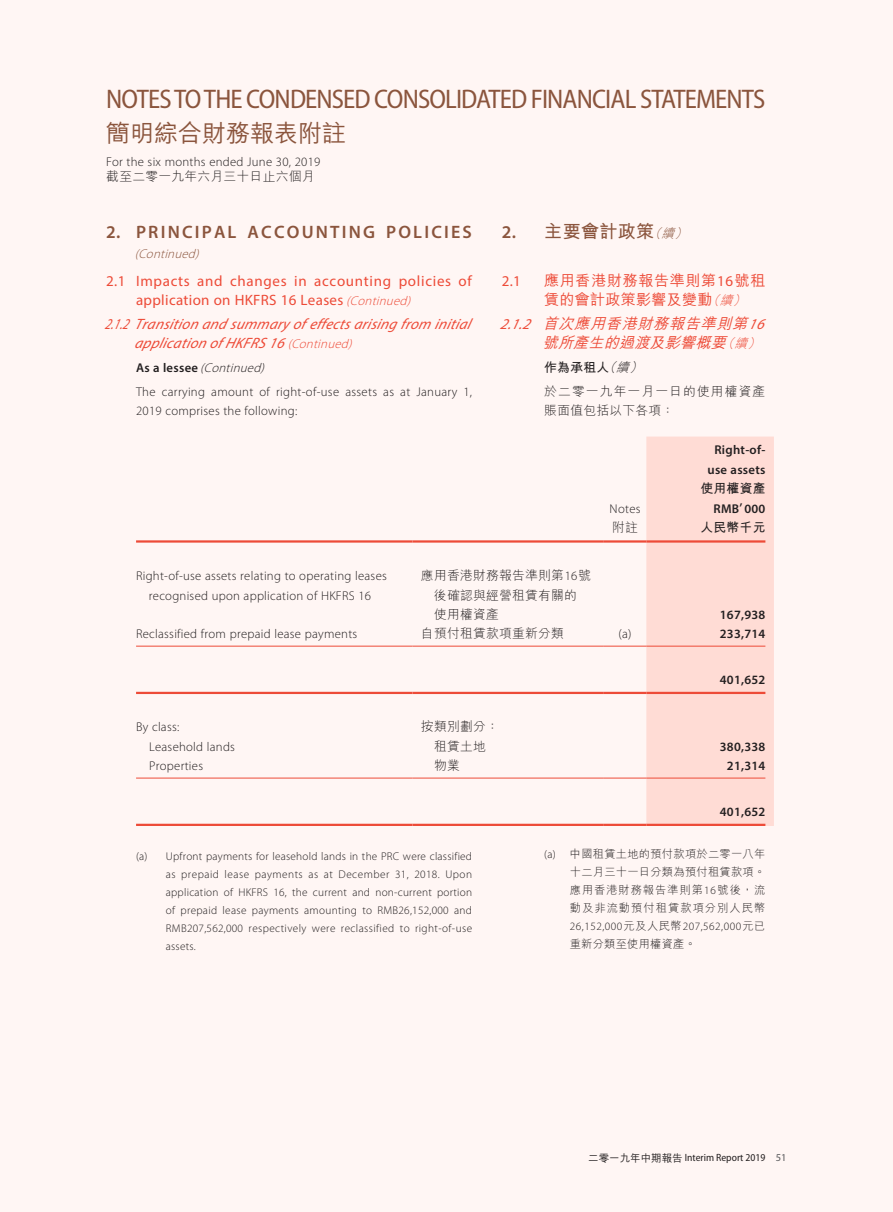
<style>
.page{position:relative;width:893px;height:1212px;background:#fff6f4}
.page>*{position:absolute;margin:0;border:0;box-sizing:border-box;transform-origin:0 0}
.t1{font:semi-condensed 27px "Myriad Pro";letter-spacing:-.03em;color:#8b553d}
.t2{font:500 24px "M Hei HK";color:#8b553d}
.t3{font:600 18px "Myriad Pro";letter-spacing:.12em;color:#8b553d}
.t4{font:700 18px "M Hei HK";letter-spacing:.02em;color:#8b553d}
.t5{font:italic 15px/19.5px "Myriad Pro";letter-spacing:.02em;color:#ed4b38;scale:.8 1}
.t6{font:15px/19.5px "Myriad Pro";letter-spacing:.045em;color:#ed4b38}
.t7{font:italic 500 15px/19.5px "M Hei HK";color:#ed4b38;text-align:right}
.t8{font:500 15px/19.5px "M Hei HK";letter-spacing:.045em;color:#ed4b38}
.t9{font:300 12.75px/23.7px "Myriad Pro";letter-spacing:.02em;color:#231f20}
.t10{font:300 12.75px/19.5px "M Hei HK";letter-spacing:.02em;color:#231f20}
.t11{font:600 12.75px/19.5px "Myriad Pro";letter-spacing:.02em;color:#231f20;text-align:center}
.t12{font:300 12.75px/23.7px "M Hei HK";letter-spacing:.09em;color:#231f20}
.t13{font:italic 300 12.75px "Myriad Pro";color:#8b553d}
.t14{font:700 12.75px "M Hei HK";letter-spacing:.02em;color:#231f20}
.t15{font:300 11.25px/18px "Myriad Pro";letter-spacing:.035em;color:#231f20;text-align:justify}
.t16{font:300 11.25px/18px "M Hei HK";letter-spacing:.085em;color:#231f20;text-align:justify}
.t17{font:300 11.25px "M Hei HK";letter-spacing:.02em;color:#231f20}
.t18{font:semi-condensed 10.5px "Myriad Pro";color:#231f20}
.s1{font-weight:300;font-style:italic;font-size:12.75px}
.s2{font-weight:300;font-size:12.75px}
.s3{font-weight:600}
.s4{font-style:italic}
.s5{font-family:"Myriad Pro";font-weight:600}
.s6{font-family:"Myriad Pro";font-weight:400}
.s7{font-weight:700}
.s8{font-family:"Myriad Pro"}
.s9{font-family:"M Hei HK"}
.s10{font-family:"M Hei HK";font-weight:500;font-stretch:normal}
.s11{font-stretch:normal;color:#57585a}
</style>
<div class="page">
<div style="left:646px;top:437px;width:128px;height:389px;background:#ffdcd5"></div>
<hr style="left:136px;top:540px;width:276px;height:3px;background:#ed4b38">
<hr style="left:412px;top:540px;width:192px;height:3px;background:#ed4b38">
<hr style="left:604px;top:540px;width:42px;height:3px;background:#ed4b38">
<hr style="left:646px;top:540px;width:119px;height:3px;background:#ed4b38">
<hr style="left:136px;top:646px;width:276px;height:1px;background:#ed4b38">
<hr style="left:412px;top:646px;width:192px;height:1px;background:#ed4b38">
<hr style="left:604px;top:646px;width:42px;height:1px;background:#ed4b38">
<hr style="left:646px;top:646px;width:119px;height:1px;background:#ed4b38">
<hr style="left:136px;top:692px;width:276px;height:2px;background:#ed4b38">
<hr style="left:412px;top:692px;width:192px;height:2px;background:#ed4b38">
<hr style="left:604px;top:692px;width:42px;height:2px;background:#ed4b38">
<hr style="left:646px;top:692px;width:119px;height:2px;background:#ed4b38">
<hr style="left:136px;top:778px;width:276px;height:1px;background:#ed4b38">
<hr style="left:412px;top:778px;width:192px;height:1px;background:#ed4b38">
<hr style="left:604px;top:778px;width:42px;height:1px;background:#ed4b38">
<hr style="left:646px;top:778px;width:119px;height:1px;background:#ed4b38">
<hr style="left:136px;top:824px;width:276px;height:2px;background:#ed4b38">
<hr style="left:412px;top:824px;width:192px;height:2px;background:#ed4b38">
<hr style="left:604px;top:824px;width:42px;height:2px;background:#ed4b38">
<hr style="left:646px;top:824px;width:119px;height:2px;background:#ed4b38">
<h1 class="t1" style="left:106px;top:84px;width:660px">NOTES TO THE CONDENSED CONSOLIDATED FINANCIAL STATEMENTS</h1>
<h2 class="t2" style="left:106px;top:116px;width:241px">簡明綜合財務報表附註</h2>
<p class="t9" style="left:106px;top:150px;width:216px">For the six months ended June 30, 2019</p>
<p class="t10" style="left:106px;top:166px;width:210px">截至二零一九年六月三十日止六個月</p>
<h3 class="t3" style="left:106px;top:221px;width:367px">2. PRINCIPAL ACCOUNTING POLICIES</h3>
<p class="t13" style="left:135px;top:246px;width:69px">(Continued)</p>
<h3 class="t6" style="left:136px;top:271px;width:337px;text-indent:-30px">2.1 Impacts and changes in accounting policies of application on HKFRS 16 Leases <span class="s1">(Continued)</span></h3>
<h3 class="t5" style="left:135px;top:314px;width:427px;text-indent:-30px">2.1.2 Transitionandsummary of effectsarisingfrom initial app licationof HKFRS16<span class="s2">(Continued)</span></h3>
<p class="t9" style="left:136px;top:356px;width:338px"><span class="s3">A s a l e s s e e</span> <span class="s4">(Continued)<br></span>The carrying amount of right-of-use assets as at January 1,</p>
<p class="t9" style="left:136px;top:400px;width:163px">2019 comprises the following:</p>
<h3 class="t4" style="left:502px;top:218px;width:192px"><span class="s5">2.</span> 主要會計政策<span class="s1">（續）</span></h3>
<h3 class="t6" style="left:502px;top:271px;width:21px">2.1</h3>
<h3 class="t8" style="left:544px;top:269px;width:223px">應用香港財務報告準則第<span class="s6">16</span>號租賃的會計政策影響及變動<span class="s1">（續）</span></h3>
<h3 class="t7" style="left:500px;top:313px;width:270px"><span class="s6">2.1.2</span> 首次應用香港財務報告準則第<span class="s6">16</span>號所產生的過渡及影響概要<span class="s2">（續）</span></h3>
<p class="t12" style="left:544px;top:355px;width:223px"><span class="s7">作為承租人</span><span class="s4">（續）<br></span>於二零一九年一月一日的使用權資產</p>
<p class="t10" style="left:544px;top:400px;width:132px">賬面值包括以下各項：</p>
<p class="t11" style="left:707px;top:440px;width:59px">Right-of&shy;use assets</p>
<p class="t14" style="left:701px;top:479px;width:66px">使用權資產</p>
<p class="t9" style="left:610px;top:497px;width:32px">Notes</p>
<p class="t11" style="left:714px;top:499px;width:53px">RMB’ 000</p>
<p class="t10" style="left:612px;top:517px;width:27px">附註</p>
<p class="t14" style="left:701px;top:518px;width:66px">人民幣千元</p>
<p class="t9" style="left:136px;top:566px;width:252px;line-height:19.5px;text-align:center">Right-of-use assets relating to operating leases recognised upon application of HKFRS 16</p>
<p class="t10" style="left:434px;top:565px;width:159px;text-indent:-13px">應用香港財務報告準則第<span class="s8">16</span>號後確認與經營租賃有關的使用權資產</p>
<p class="t11" style="left:720px;top:605px;width:47px">167,938</p>
<p class="t9" style="left:136px;top:623px;width:223px">Reclassified from prepaid lease payments</p>
<p class="t10" style="left:421px;top:623px;width:145px">自預付租賃款項重新分類</p>
<p class="t9" style="left:618px;top:623px;width:15px">(a)</p>
<p class="t11" style="left:720px;top:624px;width:47px">233,714</p>
<p class="t11" style="left:720px;top:669px;width:47px">401,652</p>
<p class="t9" style="left:136px;top:715px;width:45px">By class:</p>
<p class="t10" style="left:421px;top:716px;width:79px">按類別劃分：</p>
<p class="t9" style="left:149px;top:735px;width:87px">Leasehold lands</p>
<p class="t10" style="left:434px;top:736px;width:53px">租賃土地</p>
<p class="t11" style="left:720px;top:736px;width:47px">380,338</p>
<p class="t9" style="left:149px;top:754px;width:55px">Properties</p>
<p class="t10" style="left:434px;top:755px;width:27px">物業</p>
<p class="t11" style="left:727px;top:756px;width:40px">21,314</p>
<p class="t11" style="left:720px;top:801px;width:47px">401,652</p>
<p class="t15" style="left:166px;top:848px;width:308px;text-indent:-30px">(a) Upfront payments for leasehold lands in the PRC were classified as prepaid lease payments as at December 31, 2018. Upon application of HKFRS 16, the current and non-current portion of prepaid lease payments amounting to RMB26,152,000 and RMB207,562,000 respectively were reclassified to right-of-use assets.</p>
<p class="t16" style="left:570px;top:844px;width:197px;text-indent:-26px"><span class="s8">(a)</span> 中國租賃土地的預付款項於二零一八年十二月三十一日分類為預付租賃款項。應用香港財務報告準則第<span class="s8">16</span>號後，流動及非流動預付租賃款項分別人民幣</p>
<p class="t15" style="left:570px;top:917px;width:197px">26,152,000<span class="s9">元及人民幣</span>207,562,000<span class="s9">元已</span></p>
<p class="t17" style="left:570px;top:936px;width:128px">重新分類至使用權資產。</p>
<p class="t18" style="left:588px;top:1152px;width:200px"><span class="s10">二零一九年中期報告</span> Interim Report 2019 <span class="s11">51</span></p>
</div>
